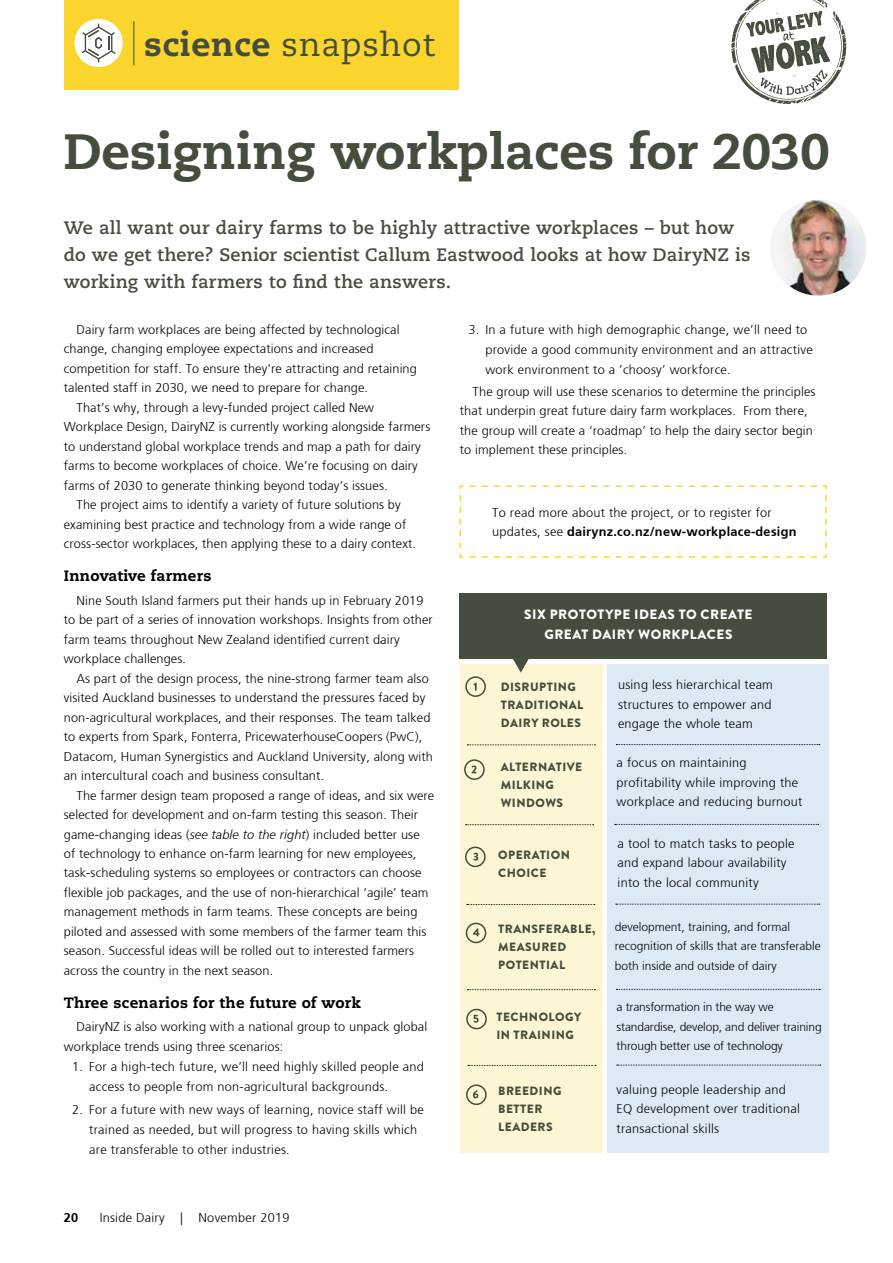
<style>
.page{position:relative;width:893px;height:1263px;background:#fff}
.page>*{position:absolute;margin:0;border:0;box-sizing:border-box;transform-origin:0 0}
.t1{font:800 49.5px "Caecilia LT Std";color:#444d3e}
.t2{font:33px "Caecilia LT Std";letter-spacing:.02em;color:#444d3e}
.t3{font:700 18px/27px "Caecilia LT Std";letter-spacing:.01em;color:#444d3e}
.t4{font:800 15px "Caecilia LT Std";letter-spacing:.02em;color:#000}
.t5{font:900 13.5px/19.5px "Brandon Grotesque";letter-spacing:.04em;color:#fff;text-align:center}
.t6{font:300 12.75px/19.5px "Frutiger";letter-spacing:.01em;color:#000}
.t7{font:700 12.75px "Frutiger";color:#000}
.t8{font:300 12px/19.5px "Frutiger";color:#000}
.t9{font:900 12px/18px "Brandon Grotesque";letter-spacing:.04em;color:#444d3e}
.s1{font-weight:800}
.s2{font-style:italic}
.s3{font-weight:700}
</style>
<div class="page">
<div style="left:64px;top:0;width:395px;height:89px;background:#f9d52d"></div>
<hr style="left:133px;top:21px;width:1px;height:44px;background:#444d3e">
<div style="left:74px;top:19px;width:49px;height:48px;background:#fff;border-radius:50%"></div>
<svg style="left:82px;top:24px;width:34px;height:38px"></svg>
<svg style="left:88px;top:49px;width:11px;height:7px"></svg>
<svg style="left:88px;top:30px;width:11px;height:7px"></svg>
<svg style="left:731px;top:0;width:115px;height:104px"></svg>
<div style="left:607px;top:664px;width:222px;height:489px;background:#ddeaf6"></div>
<div style="left:460px;top:664px;width:142px;height:489px;background:#fdf6d5"></div>
<svg style="left:459px;top:485px;width:368px;height:73px"></svg>
<div style="left:460px;top:593px;width:367px;height:66px;background:#444d3e"></div>
<svg style="left:467px;top:744px;width:128px;height:1px"></svg>
<div style="left:464px;top:759px;width:21px;height:21px;border:2px solid #444d3e;border-radius:50%"></div>
<svg style="left:471px;top:765px;width:5px;height:8px"></svg>
<div style="left:465px;top:846px;width:21px;height:21px;border:2px solid #444d3e;border-radius:50%"></div>
<svg style="left:473px;top:853px;width:5px;height:8px"></svg>
<div style="left:466px;top:923px;width:20px;height:20px;border:2px solid #444d3e;border-radius:50%"></div>
<svg style="left:473px;top:928px;width:6px;height:8px"></svg>
<div style="left:466px;top:1009px;width:21px;height:20px;border:2px solid #444d3e;border-radius:50%"></div>
<svg style="left:473px;top:1015px;width:6px;height:8px"></svg>
<div style="left:466px;top:1084px;width:21px;height:21px;border:2px solid #444d3e;border-radius:50%"></div>
<svg style="left:473px;top:1090px;width:5px;height:8px"></svg>
<div style="left:465px;top:676px;width:21px;height:21px;border:2px solid #444d3e;border-radius:50%"></div>
<svg style="left:474px;top:683px;width:3px;height:7px"></svg>
<svg style="left:616px;top:744px;width:204px;height:1px"></svg>
<svg style="left:466px;top:824px;width:128px;height:1px"></svg>
<svg style="left:615px;top:824px;width:204px;height:1px"></svg>
<svg style="left:467px;top:904px;width:128px;height:1px"></svg>
<svg style="left:616px;top:904px;width:204px;height:1px"></svg>
<svg style="left:467px;top:989px;width:128px;height:1px"></svg>
<svg style="left:616px;top:989px;width:204px;height:1px"></svg>
<svg style="left:468px;top:1065px;width:128px;height:1px"></svg>
<svg style="left:617px;top:1065px;width:204px;height:1px"></svg>
<svg style="left:513px;top:659px;width:16px;height:14px"></svg>
<img style="left:770px;top:200px;width:96px;height:96px;border-radius:48px">
<h2 class="t2" style="left:144px;top:25px;width:293px"><span class="s1">science</span> snapshot</h2>
<h1 class="t1" style="left:64px;top:121px;width:767px">Designing workplaces for 2030</h1>
<h3 class="t3" style="left:64px;top:215px;width:688px">We all want our dairy farms to be highly attractive workplaces – but how do we get there? Senior scientist Callum Eastwood looks at how DairyNZ is working with farmers to find the answers.</h3>
<p class="t6" style="left:77px;top:320px;width:325px">Dairy farm workplaces are being affected by technological</p>
<p class="t6" style="left:64px;top:339px;width:311px">change, changing employee expectations and increased</p>
<p class="t6" style="left:64px;top:359px;width:355px">competition for staff. To ensure they're attracting and retaining</p>
<p class="t6" style="left:64px;top:378px;width:306px">talented staff in 2030, we need to prepare for change.</p>
<p class="t6" style="left:77px;top:398px;width:299px">That’s why, through a levy-funded project called New</p>
<p class="t6" style="left:64px;top:417px;width:368px">Workplace Design, DairyNZ is currently working alongside farmers</p>
<p class="t6" style="left:64px;top:437px;width:359px">to understand global workplace trends and map a path for dairy</p>
<p class="t6" style="left:64px;top:456px;width:356px">farms to become workplaces of choice. We’re focusing on dairy</p>
<p class="t6" style="left:64px;top:476px;width:325px">farms of 2030 to generate thinking beyond today’s issues.</p>
<p class="t6" style="left:77px;top:495px;width:326px">The project aims to identify a variety of future solutions by</p>
<p class="t6" style="left:64px;top:515px;width:344px">examining best practice and technology from a wide range of</p>
<p class="t6" style="left:64px;top:534px;width:354px">cross-sector workplaces, then applying these to a dairy context.</p>
<p class="t4" style="left:64px;top:566px;width:149px">Innovative farmers</p>
<p class="t6" style="left:64px;top:590px;width:371px;text-indent:13px">Nine South Island farmers put their hands up in February 2019 to be part of a series of innovation workshops. Insights from other farm teams throughout New Zealand identified current dairy workplace challenges.</p>
<p class="t6" style="left:64px;top:668px;width:371px;text-indent:13px">As part of the design process, the nine-strong farmer team also visited Auckland businesses to understand the pressures faced by non-agricultural workplaces, and their responses. The team talked to experts from Spark, Fonterra, PricewaterhouseCoopers (PwC), Datacom, Human Synergistics and Auckland University, along with an intercultural coach and business consultant.</p>
<p class="t6" style="left:64px;top:785px;width:372px;text-indent:13px">The farmer design team proposed a range of ideas, and six were selected for development and on-farm testing this season. Their game-changing ideas (<span class="s2">see table to the right</span>) included better use of technology to enhance on-farm learning for new employees, task-scheduling systems so employees or contractors can choose flexible job packages, and the use of non-hierarchical ‘agile’ team management methods in farm teams. These concepts are being piloted and assessed with some members of the farmer team this season. Successful ideas will be rolled out to interested farmers across the country in the next season.</p>
<p class="t4" style="left:64px;top:993px;width:299px">Three scenarios for the future of work</p>
<p class="t6" style="left:64px;top:1017px;width:365px;text-indent:13px">DairyNZ is also working with a national group to unpack global workplace trends using three scenarios:</p>
<p class="t6" style="left:89px;top:1057px;width:336px;line-height:20.2px;text-indent:-17px">1. For a high-tech future, we’ll need highly skilled people and access to people from non-agricultural backgrounds.</p>
<p class="t6" style="left:89px;top:1099px;width:336px;line-height:20.2px;text-indent:-17px">2. For a future with new ways of learning, novice staff will be trained as needed, but will progress to having skills which are transferable to other industries.</p>
<p class="t6" style="left:485px;top:319px;width:329px;line-height:20.2px;text-indent:-17px">3. In a future with high demographic change, we’ll need to provide a good community environment and an attractive work environment to a ’choosy’ workforce.</p>
<p class="t6" style="left:460px;top:382px;width:357px;text-indent:13px">The group will use these scenarios to determine the principles that underpin great future dairy farm workplaces. From there, the group will create a ‘roadmap’ to help the dairy sector begin to implement these principles.</p>
<p class="t6" style="left:492px;top:503px;width:306px">To read more about the project, or to register for updates, see <span class="s3">dairynz.co.nz/new-workplace-design</span></p>
<p class="t5" style="left:524px;top:605px;width:230px">SIX PROTOTYPE IDEAS TO CREATE<br>GREAT DAIRY WORKPLACES</p>
<p class="t6" style="left:618px;top:675px;width:156px;text-align:justify">using less hierarchical team structures to empower and engage the whole team</p>
<p class="t6" style="left:617px;top:753px;width:187px">a focus on maintaining profitability while improving the workplace and reducing burnout</p>
<p class="t6" style="left:618px;top:834px;width:178px">a tool to match tasks to people and expand labour availability into the local community</p>
<p class="t8" style="left:615px;top:917px;width:208px">development, training, and formal recognition of skills that are transferable both inside and outside of dairy</p>
<p class="t8" style="left:617px;top:997px;width:207px">a transformation in the way we standardise, develop, and deliver training through better use of technology</p>
<p class="t6" style="left:617px;top:1079px;width:185px">valuing people leadership and<br>EQ development over traditional transactional skills</p>
<p class="t9" style="left:501px;top:678px;width:84px">DISRUPTING<br>TRADITIONAL<br>DAIRY ROLES</p>
<p class="t9" style="left:501px;top:758px;width:83px">ALTERNATIVE<br>MILKING<br>WINDOWS</p>
<p class="t9" style="left:498px;top:846px;width:73px">OPERATION<br>CHOICE</p>
<p class="t9" style="left:498px;top:920px;width:99px">TRANSFERABLE,<br>MEASURED<br>POTENTIAL</p>
<p class="t9" style="left:496px;top:1008px;width:86px">TECHNOLOGY<br>IN TRAINING</p>
<p class="t9" style="left:498px;top:1081px;width:65px">BREEDING<br>BETTER<br>LEADERS</p>
<p class="t7" style="left:64px;top:1210px;width:16px">20</p>
<p class="t6" style="left:100px;top:1208px;width:191px">Inside Dairy | November 2019</p>
</div>
